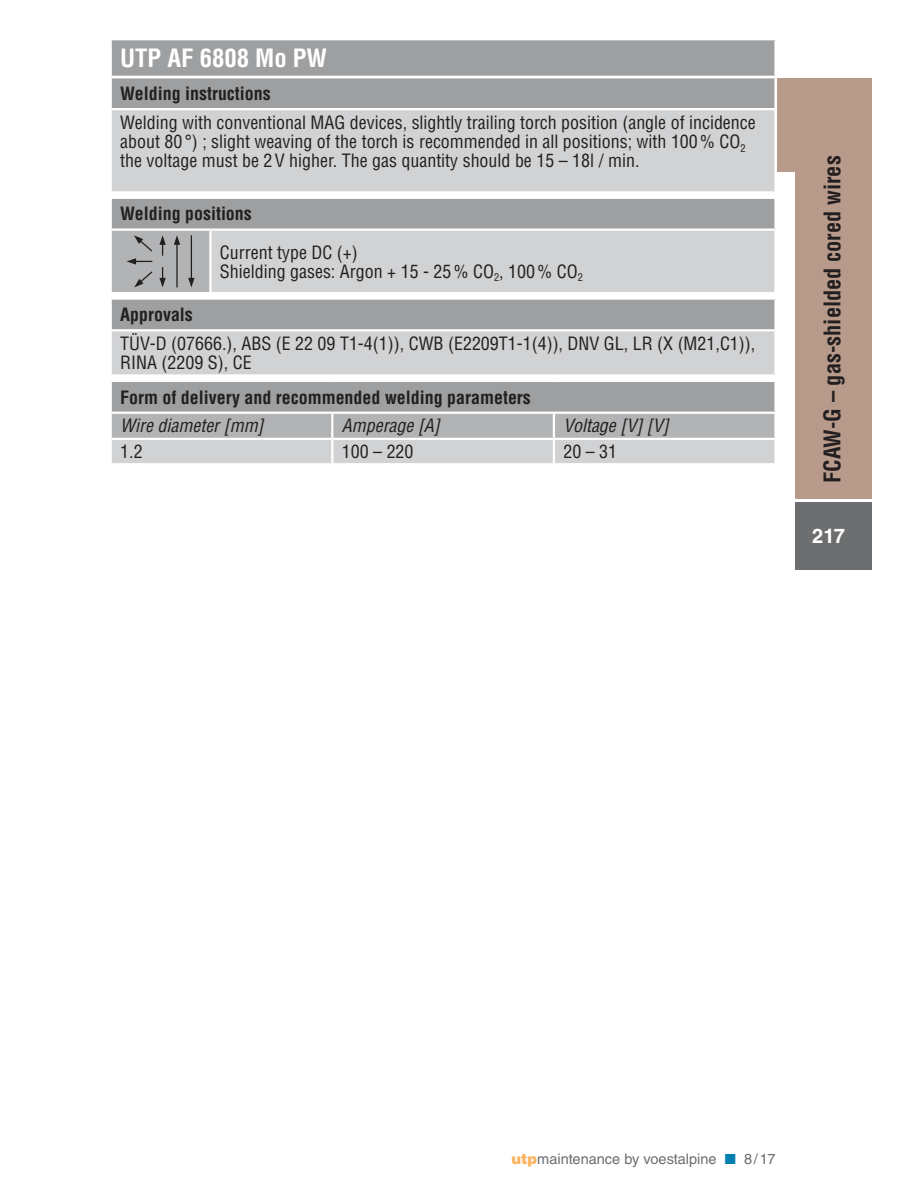
<style>
.page{position:relative;width:918px;height:1188px;background:#fff}
.page>*{position:absolute;margin:0;border:0;box-sizing:border-box;transform-origin:0 0}
.t1{font:700 condensed 24.6px "Helvetica LT Std";color:#fff}
.t2{font:700 condensed 22.35px "Helvetica LT Std";color:#231f20}
.t3{font:700 20.1px "Helvetica LT Std";color:#fff}
.t4{font:condensed 18px/19px "Helvetica LT Std";color:#231f20}
.t5{font:700 condensed 18px "Helvetica LT Std";color:#231f20}
.t6{font:italic condensed 18px "Helvetica LT Std";color:#231f20}
.t7{font:14.55px "Helvetica LT Std";color:#6c6e70}
.s1{font-weight:900;color:#fbb461}
</style>
<div class="page">
<div style="left:778px;top:79px;width:94px;height:93px;background:#b79a8a"></div>
<div style="left:111px;top:77px;width:665px;height:32px;background:#9d9fa1"></div>
<div style="left:111px;top:109px;width:665px;height:83px;background:#d1d2d4"></div>
<hr style="left:774px;top:78px;width:3px;height:30px;background:#fff">
<hr style="left:774px;top:110px;width:3px;height:81px;background:#fff">
<hr style="left:110px;top:78px;width:2px;height:30px;background:#fff">
<hr style="left:110px;top:108px;width:667px;height:2px;background:#fff">
<hr style="left:110px;top:110px;width:2px;height:81px;background:#fff">
<hr style="left:110px;top:191px;width:667px;height:3px;background:#fff">
<div style="left:111px;top:198px;width:665px;height:32px;background:#9d9fa1"></div>
<div style="left:111px;top:230px;width:99px;height:63px;background:#b1b3b5"></div>
<div style="left:210px;top:230px;width:566px;height:63px;background:#d1d2d4"></div>
<hr style="left:774px;top:199px;width:3px;height:29px;background:#fff">
<hr style="left:774px;top:231px;width:3px;height:61px;background:#fff">
<hr style="left:110px;top:197px;width:100px;height:2px;background:#fff">
<hr style="left:110px;top:199px;width:2px;height:29px;background:#fff">
<hr style="left:210px;top:197px;width:567px;height:2px;background:#fff">
<hr style="left:210px;top:228px;width:567px;height:3px;background:#fff">
<hr style="left:210px;top:292px;width:567px;height:2px;background:#fff">
<hr style="left:110px;top:228px;width:100px;height:3px;background:#fff">
<hr style="left:110px;top:231px;width:2px;height:61px;background:#fff">
<hr style="left:209px;top:231px;width:3px;height:61px;background:#fff">
<hr style="left:110px;top:292px;width:100px;height:2px;background:#fff">
<svg style="left:159px;top:235px;width:7px;height:21px"></svg>
<svg style="left:159px;top:267px;width:7px;height:20px"></svg>
<svg style="left:127px;top:258px;width:25px;height:7px"></svg>
<svg style="left:134px;top:235px;width:18px;height:17px"></svg>
<svg style="left:134px;top:271px;width:18px;height:16px"></svg>
<svg style="left:188px;top:235px;width:7px;height:52px"></svg>
<svg style="left:174px;top:235px;width:6px;height:52px"></svg>
<div style="left:111px;top:299px;width:665px;height:31px;background:#9d9fa1"></div>
<div style="left:111px;top:330px;width:665px;height:46px;background:#d1d2d4"></div>
<hr style="left:110px;top:329px;width:667px;height:2px;background:#fff">
<hr style="left:110px;top:331px;width:2px;height:43px;background:#fff">
<hr style="left:774px;top:331px;width:3px;height:43px;background:#fff">
<hr style="left:110px;top:374px;width:667px;height:3px;background:#fff">
<hr style="left:110px;top:297px;width:667px;height:3px;background:#fff">
<hr style="left:110px;top:300px;width:2px;height:29px;background:#fff">
<hr style="left:774px;top:300px;width:3px;height:29px;background:#fff">
<div style="left:111px;top:381px;width:665px;height:32px;background:#9d9fa1"></div>
<svg style="left:112px;top:414px;width:662px;height:49px;background:#c1c2c4"></svg>
<hr style="left:331px;top:440px;width:2px;height:23px;background:#fff">
<hr style="left:553px;top:440px;width:2px;height:23px;background:#fff">
<hr style="left:331px;top:414px;width:2px;height:24px;background:#fff">
<hr style="left:110px;top:380px;width:222px;height:2px;background:#fff">
<hr style="left:110px;top:382px;width:2px;height:30px;background:#fff">
<hr style="left:332px;top:380px;width:222px;height:2px;background:#fff">
<hr style="left:554px;top:380px;width:223px;height:2px;background:#fff">
<hr style="left:110px;top:412px;width:222px;height:2px;background:#fff">
<hr style="left:332px;top:412px;width:222px;height:2px;background:#fff">
<hr style="left:554px;top:412px;width:223px;height:2px;background:#fff">
<hr style="left:774px;top:382px;width:3px;height:30px;background:#fff">
<hr style="left:553px;top:414px;width:2px;height:24px;background:#fff">
<hr style="left:110px;top:438px;width:222px;height:2px;background:#fff">
<hr style="left:332px;top:438px;width:222px;height:2px;background:#fff">
<hr style="left:554px;top:438px;width:223px;height:2px;background:#fff">
<div style="left:111px;top:39px;width:665px;height:38px;background:#9d9fa1"></div>
<hr style="left:110px;top:38px;width:667px;height:2px;background:#fff">
<hr style="left:110px;top:40px;width:2px;height:36px;background:#fff">
<hr style="left:774px;top:40px;width:3px;height:36px;background:#fff">
<hr style="left:110px;top:76px;width:667px;height:2px;background:#fff">
<div style="left:796px;top:502px;width:76px;height:68px;background:#6c6e70"></div>
<div style="left:796px;top:79px;width:76px;height:420px;background:#b79a8a"></div>
<h1 class="t1" style="left:120px;top:48px;width:208px">UTP AF 6808 Mo PW</h1>
<p class="t5" style="left:120px;top:86px;width:152px">Welding instructions</p>
<p class="t4" style="left:120px;top:113px;width:637px">Welding with conventional MAG devices, slightly trailing torch position (angle of incidence about 80 °) ; slight weaving of the torch is recommended in all positions; with 100 % CO<sub>2 </sub>the voltage must be 2 V higher. The gas quantity should be 15 – 18l / min.</p>
<p class="t5" style="left:120px;top:207px;width:133px">Welding positions</p>
<p class="t4" style="left:220px;top:242px;width:365px">Current type DC (+)<br>Shielding gases: Argon + 15 - 25 % CO<sub>2</sub>, 100 % CO<sub>2</sub></p>
<p class="t5" style="left:120px;top:307px;width:74px">Approvals</p>
<p class="t4" style="left:120px;top:334px;width:637px">TÜV-D (07666.), ABS (E 22 09 T1-4(1)), CWB (E2209T1-1(4)), DNV GL, LR (X (M21,C1)),<br>RINA (2209 S), CE</p>
<p class="t5" style="left:120px;top:390px;width:412px">Form of delivery and recommended welding parameters</p>
<p class="t6" style="left:120px;top:419px;width:145px">Wire diameter [mm]</p>
<p class="t6" style="left:342px;top:419px;width:100px">Amperage [A]</p>
<p class="t6" style="left:563px;top:419px;width:107px">Voltage [V] [V]</p>
<p class="t4" style="left:120px;top:442px;width:24px">1.2</p>
<p class="t4" style="left:342px;top:442px;width:73px">100 – 220</p>
<p class="t4" style="left:563px;top:442px;width:55px">20 – 31</p>
<p class="t2" style="left:823px;top:483px;width:329px;rotate:-90deg">FCAW-G – gas-shielded cored wires</p>
<p class="t3" style="left:812px;top:524px;width:34px">217</p>
<p class="t7" style="left:511px;top:1153px;width:207px"><span class="s1">utp</span>maintenance by voestalpine</p>
<p class="t7" style="left:744px;top:1153px;width:33px">8 / 17</p>
</div>
